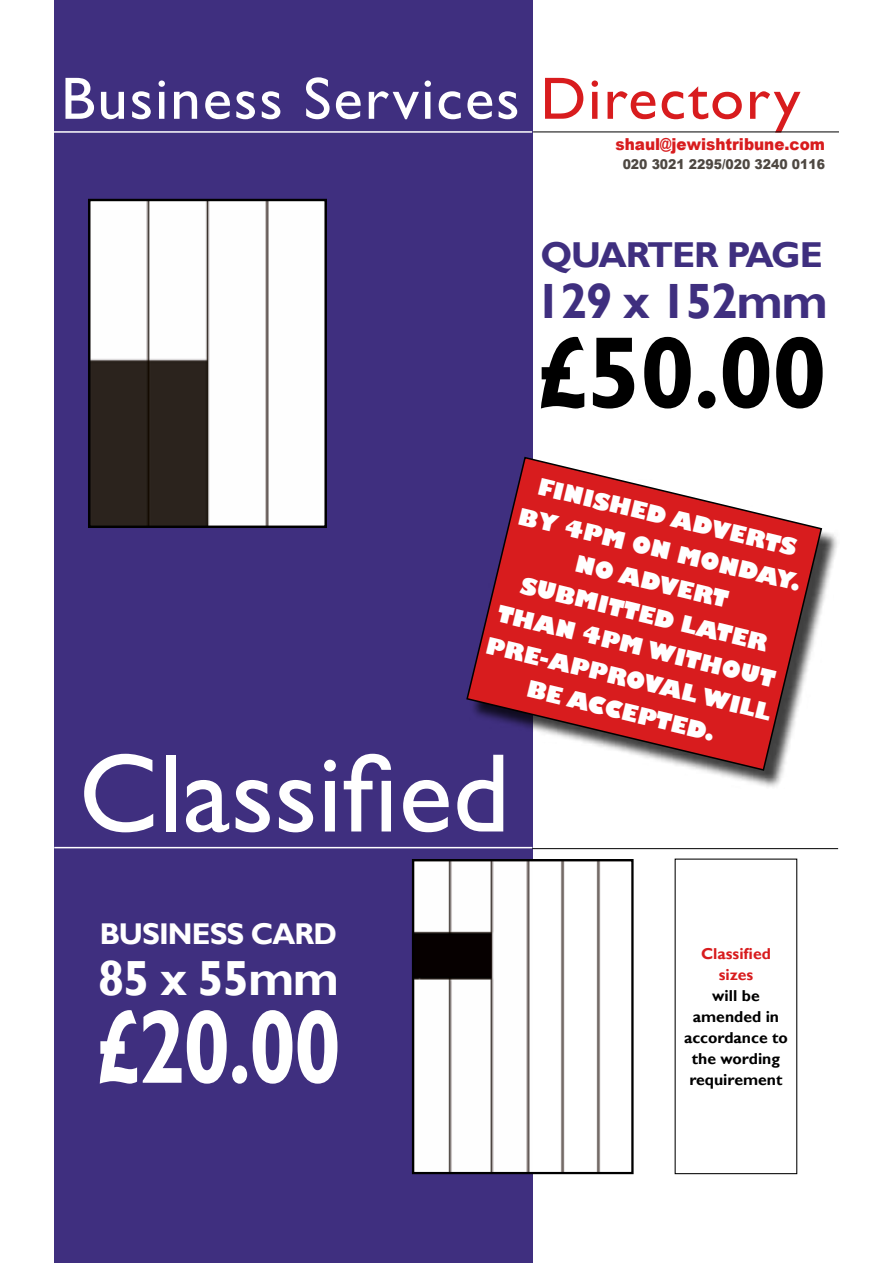
<style>
.page{position:relative;width:893px;height:1263px;background:#fff}
.page>*{position:absolute;margin:0;border:0;box-sizing:border-box;transform-origin:0 0}
.t1{font:112.5px "Gill Sans";color:#fff}
.t2{font:700 105.15px "Gill Sans";color:#fff;scale:.82 1}
.t3{font:700 102.3px "Gill Sans";color:#000}
.t4{font:60px "Gill Sans";letter-spacing:.03em;color:#fff}
.t5{font:700 49.5px "Gill Sans";letter-spacing:-.03em;color:#3f2f7f}
.t6{font:700 49.35px "Gill Sans";letter-spacing:-.03em;color:#fff}
.t7{font:700 36px "Gill Sans";letter-spacing:-.03em;color:#3f2f7f}
.t8{font:700 30px "Gill Sans";letter-spacing:-.03em;color:#fff}
.t9{font:800 22.5px/33.2px "Gill Sans";color:#fff;text-align:center}
.t10{font:900 16.5px "Arial";color:#d81c1e;scale:.92 1}
.t11{font:700 15.75px/21px "Gill Sans";color:#000;text-align:center}
.t12{font:700 15.75px/21px "Gill Sans";color:#d81c1e;text-align:center}
.t13{font:900 13.5px "Arial";color:#4e4842;scale:.92 1}
.s1{color:#d81c1e}
</style>
<div class="page">
<div style="left:54px;top:0;width:479px;height:1263px;background:#3f2f7f"></div>
<img style="left:91px;top:202px;width:233px;height:323px">
<div style="left:88px;top:199px;width:239px;height:329px;border:2px solid #000"></div>
<img style="left:415px;top:862px;width:186px;height:309px">
<div style="left:412px;top:859px;width:222px;height:315px;border:2px solid #000"></div>
<hr style="left:533px;top:132px;width:306px;height:1px;background:#000">
<hr style="left:532px;top:848px;width:306px;height:1px;background:#000">
<div style="left:470px;top:460px;width:370px;height:328px;background:#000;opacity:.75"></div>
<svg style="left:466px;top:456px;width:357px;height:316px"></svg>
<hr style="left:54px;top:131px;width:478px;height:2px;background:#fff">
<hr style="left:54px;top:847px;width:478px;height:1px;background:#fff">
<h3 class="t4" style="left:61px;top:64px;width:741px">Business Services <span class="s1">Directory</span></h3>
<p class="t10" style="left:616px;top:132px;width:229px">shaul@jewishtribune.com</p>
<p class="t13" style="left:623px;top:155px;width:221px">020 3021 2295/020 3240 0116</p>
<h3 class="t7" style="left:540px;top:233px;width:284px">QUARTER PAGE</h3>
<h3 class="t5" style="left:535px;top:272px;width:294px">129 x 152mm</h3>
<h3 class="t3" style="left:536px;top:312px;width:292px">£50.00</h3>
<p class="t9" style="left:531px;top:468px;width:294px;rotate:14deg">FINISHED ADVERTS<br>BY 4PM ON MONDAY.<br>NO ADVERT<br>SUBMITTED LATER<br>THAN 4PM WITHOUT<br>PRE-APPROVAL WILL<br>BE ACCEPTED.</p>
<h1 class="t1" style="left:79px;top:728px;width:433px">Classified</h1>
<h3 class="t8" style="left:100px;top:916px;width:239px">BUSINESS CARD</h3>
<h3 class="t6" style="left:98px;top:948px;width:243px">85 x 55mm</h3>
<h2 class="t2" style="left:96px;top:984px;width:301px">£20.00</h2>
<p class="t12" style="left:701px;top:943px;width:71px">Classified sizes</p>
<p class="t11" style="left:684px;top:985px;width:105px">will be amended in accordance to the wording requirement</p>
</div>
